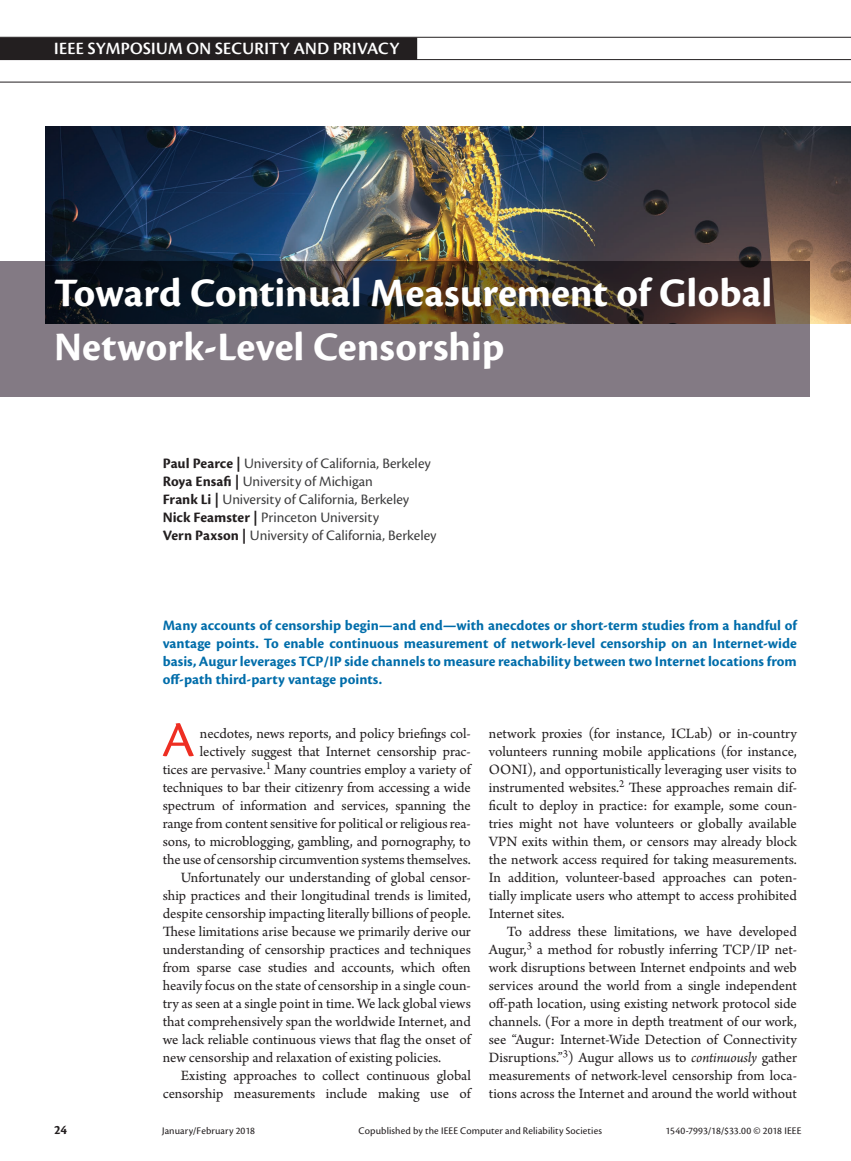
<style>
.page{position:relative;width:851px;height:1161px;background:#fff}
.page>*{position:absolute;margin:0;border:0;box-sizing:border-box;transform-origin:0 0}
.t1{font:52.35px "Cronos Pro";color:#ee2e22}
.t2{font:700 42px/54px "Cronos Pro";color:#fff}
.t3{font:18px "Cronos Pro Semibold Disp";letter-spacing:.02em;color:#fff}
.t4{font:15px/18px "Arno Pro";letter-spacing:-.005em;color:#231f20;text-align:justify}
.t5{font:700 15px/18px "Cronos Pro";letter-spacing:.005em;color:#006daa;text-align:justify}
.t6{font:15px/18px "Cronos Pro";color:#3e3e3f}
.t7{font:700 13.5px "Cronos Pro";color:#231f20}
.t8{font:10.5px "Cronos Pro";letter-spacing:.01em;color:#231f20}
.s1{font-weight:700;color:#231f20}
.s2{font-style:italic}
</style>
<div class="page">
<hr style="left:0;top:37px;width:850px;height:1px;background:#231f20">
<hr style="left:0;top:59px;width:850px;height:1px;background:#231f20">
<hr style="left:0;top:82px;width:850px;height:1px;background:#231f20">
<div style="left:0;top:38px;width:417px;height:22px;background:#231f20"></div>
<img style="left:45px;top:126px;width:805px;height:198px">
<svg style="left:0;top:262px;width:810px;height:135px;background:#5e575b"></svg>
<p class="t3" style="left:54px;top:38px;width:347px">IEEE SYMPOSIUM ON SECURITY AND PRIVACY</p>
<h2 class="t2" style="left:54px;top:267px;width:719px">Toward Continual Measurement of Global<br>Network-Level Censorship</h2>
<p class="t6" style="left:163px;top:454px;width:275px"><span class="s1">Paul Pearce |</span> University of California, Berkeley <span class="s1">Roya Ensafi |</span> University of Michigan<br><span class="s1">Frank Li |</span> University of California, Berkeley <span class="s1">Nick Feamster |</span> Princeton University<br><span class="s1">Vern Paxson |</span> University of California, Berkeley</p>
<p class="t5" style="left:163px;top:617px;width:635px">Many accounts of censorship begin—and end—with anecdotes or short-term studies from a handful of vantage points. To enable continuous measurement of network-level censorship on an Internet-wide basis, Augur leverages TCP/IP side channels to measure reachability between two Internet locations from off-path third-party vantage points.</p>
<h1 class="t1" style="left:162px;top:710px;width:34px">A</h1>
<p class="t4" style="left:200px;top:725px;width:272px">necdotes, news reports, and policy briefings col-</p>
<p class="t4" style="left:489px;top:725px;width:309px">network proxies (for instance, ICLab) or in-country volunteers running mobile applications (for instance, OONI), and opportunistically leveraging user visits to instrumented websites.<sup>2</sup> These approaches remain dif&shy;ficult to deploy in practice: for example, some coun&shy;tries might not have volunteers or globally available VPN exits within them, or censors may already block the network access required for taking measurements.<br>In addition, volunteer-based approaches can poten&shy;tially implicate users who attempt to access prohibited Internet sites.</p>
<p class="t4" style="left:489px;top:923px;width:309px;text-indent:18px">To address these limitations, we have developed Augur,<sup>3</sup> a method for robustly inferring TCP/IP net&shy;work disruptions between Internet endpoints and web services around the world from a single independent off-path location, using existing network protocol side channels. (For a more in depth treatment of our work, see “Augur: Internet-Wide Detection of Connectivity Disruptions.”<sup>3</sup>) Augur allows us to <span class="s2">continuously</span> gather measurements of network-level censorship from loca&shy;tions across the Internet and around the world without</p>
<p class="t4" style="left:200px;top:743px;width:272px">lectively suggest that Internet censorship prac-</p>
<p class="t4" style="left:163px;top:761px;width:309px">tices are pervasive.<sup>1</sup> Many countries employ a variety of</p>
<p class="t4" style="left:163px;top:779px;width:309px">techniques to bar their citizenry from accessing a wide</p>
<p class="t4" style="left:163px;top:797px;width:309px">spectrum of information and services, spanning the</p>
<p class="t4" style="left:163px;top:815px;width:309px">range from content sensitive for political or religious rea-</p>
<p class="t4" style="left:163px;top:833px;width:309px">sons, to microblogging, gambling, and pornography, to</p>
<p class="t4" style="left:163px;top:851px;width:309px">the use of censorship circumvention systems themselves.</p>
<p class="t4" style="left:181px;top:869px;width:291px">Unfortunately our understanding of global censor-</p>
<p class="t4" style="left:163px;top:887px;width:309px">ship practices and their longitudinal trends is limited,</p>
<p class="t4" style="left:163px;top:905px;width:309px">despite censorship impacting literally billions of people.</p>
<p class="t4" style="left:163px;top:923px;width:309px">These limitations arise because we primarily derive our</p>
<p class="t4" style="left:163px;top:941px;width:309px">understanding of censorship practices and techniques</p>
<p class="t4" style="left:163px;top:959px;width:309px">from sparse case studies and accounts, which often</p>
<p class="t4" style="left:163px;top:977px;width:309px">heavily focus on the state of censorship in a single coun-</p>
<p class="t4" style="left:163px;top:995px;width:309px">try as seen at a single point in time. We lack global views</p>
<p class="t4" style="left:163px;top:1013px;width:309px">that comprehensively span the worldwide Internet, and</p>
<p class="t4" style="left:163px;top:1031px;width:309px">we lack reliable continuous views that flag the onset of</p>
<p class="t4" style="left:163px;top:1049px;width:280px">new censorship and relaxation of existing policies.</p>
<p class="t4" style="left:181px;top:1067px;width:291px">Existing approaches to collect continuous global</p>
<p class="t4" style="left:163px;top:1085px;width:309px">censorship measurements include making use of</p>
<p class="t7" style="left:54px;top:1122px;width:15px">24</p>
<p class="t8" style="left:162px;top:1125px;width:94px">January/February 2018</p>
<p class="t8" style="left:358px;top:1125px;width:245px">Copublished by the IEEE Computer and Reliability Societies</p>
<p class="t8" style="left:665px;top:1125px;width:137px">1540-7993/18/$33.00 © 2018 IEEE</p>
</div>
